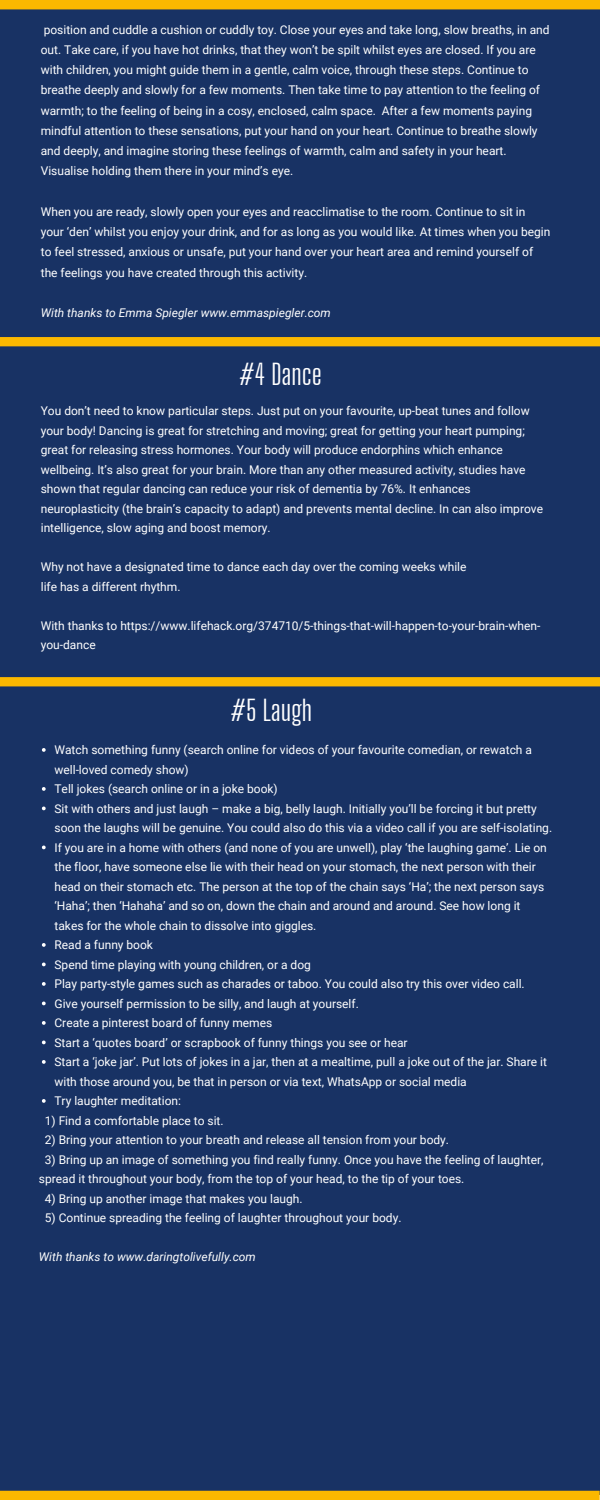
<style>
.page{position:relative;width:600px;height:1500px;background:#fff}
.page>*{position:absolute;margin:0;border:0;box-sizing:border-box;transform-origin:0 0}
.t1{font:28px "Big Shoulders Display";color:#fff}
.t2{font:12px/19.5px "Roboto";color:#fff}
.t3{font:italic 12px "Roboto";color:#fff}
</style>
<div class="page">
<div style="left:0;top:341px;width:600px;height:340px;background:#183264"></div>
<div style="left:0;top:681px;width:600px;height:814px;background:#183264"></div>
<div style="left:0;top:0;width:600px;height:341px;background:#183264"></div>
<svg style="left:0;top:677px;width:600px;height:9px;background:#f8b601"></svg>
<div style="left:0;top:1491px;width:600px;height:9px;background:#fbb800"></div>
<svg style="left:0;top:337px;width:600px;height:9px;background:#fab700"></svg>
<svg style="left:42px;top:748px;width:4px;height:4px"></svg>
<svg style="left:42px;top:787px;width:4px;height:4px"></svg>
<svg style="left:42px;top:807px;width:4px;height:3px"></svg>
<svg style="left:42px;top:846px;width:4px;height:3px"></svg>
<svg style="left:42px;top:943px;width:4px;height:4px"></svg>
<svg style="left:42px;top:963px;width:4px;height:3px"></svg>
<svg style="left:42px;top:982px;width:4px;height:4px"></svg>
<svg style="left:42px;top:1002px;width:4px;height:3px"></svg>
<svg style="left:42px;top:1021px;width:4px;height:4px"></svg>
<svg style="left:42px;top:1041px;width:4px;height:3px"></svg>
<svg style="left:42px;top:1060px;width:4px;height:4px"></svg>
<svg style="left:42px;top:1099px;width:4px;height:4px"></svg>
<div style="left:0;top:0;width:600px;height:9px;background:#fbb800"></div>
<p class="t2" style="left:41px;top:19px;width:510px;line-height:20.2px">position and cuddle a cushion or cuddly toy. Close your eyes and take long, slow breaths, in and out. Take care, if you have hot drinks, that they won’t be spilt whilst eyes are closed. If you are with children, you might guide them in a gentle, calm voice, through these steps. Continue to breathe deeply and slowly for a few moments. Then take time to pay attention to the feeling of warmth; to the feeling of being in a cosy, enclosed, calm space. After a few moments paying mindful attention to these sensations, put your hand on your heart. Continue to breathe slowly and deeply, and imagine storing these feelings of warmth, calm and safety in your heart.<br>Visualise holding them there in your mind’s eye.</p>
<p class="t2" style="left:41px;top:202px;width:511px;line-height:20.2px">When you are ready, slowly open your eyes and reacclimatise to the room. Continue to sit in your ‘den’ whilst you enjoy your drink, and for as long as you would like. At times when you begin to feel stressed, anxious or unsafe, put your hand over your heart area and remind yourself of the feelings you have created through this activity.</p>
<p class="t3" style="left:41px;top:306px;width:292px">With thanks to Emma Spiegler www.emmaspiegler.com</p>
<h1 class="t1" style="left:239px;top:357px;width:84px">#4 Dance</h1>
<p class="t2" style="left:41px;top:402px;width:504px">You don’t need to know particular steps. Just put on your favourite, up-beat tunes and follow your body! Dancing is great for stretching and moving; great for getting your heart pumping; great for releasing stress hormones. Your body will produce endorphins which enhance wellbeing. It’s also great for your brain. More than any other measured activity, studies have shown that regular dancing can reduce your risk of dementia by 76%. It enhances neuroplasticity (the brain’s capacity to adapt) and prevents mental decline. In can also improve intelligence, slow aging and boost memory.</p>
<p class="t2" style="left:41px;top:558px;width:427px">Why not have a designated time to dance each day over the coming weeks while life has a different rhythm.</p>
<p class="t2" style="left:41px;top:616px;width:501px">With thanks to https://www.lifehack.org/374710/5-things-that-will-happen-to-your-brain-when&shy;you-dance</p>
<h1 class="t1" style="left:231px;top:694px;width:83px">#5 Laugh</h1>
<p class="t2" style="left:55px;top:740px;width:499px">Watch something funny (search online for videos of your favourite comedian, or rewatch a well-loved comedy show)<br>Tell jokes (search online or in a joke book)<br>Sit with others and just laugh – make a big, belly laugh. Initially you’ll be forcing it but pretty soon the laughs will be genuine. You could also do this via a video call if you are self-isolating.<br>If you are in a home with others (and none of you are unwell), play ‘the laughing game’. Lie on the floor, have someone else lie with their head on your stomach, the next person with their head on their stomach etc. The person at the top of the chain says ‘Ha’; the next person says ‘Haha’; then ‘Hahaha’ and so on, down the chain and around and around. See how long it takes for the whole chain to dissolve into giggles.<br>Read a funny book<br>Spend time playing with young children, or a dog<br>Play party-style games such as charades or taboo. You could also try this over video call.<br>Give yourself permission to be silly, and laugh at yourself.<br>Create a pinterest board of funny memes<br>Start a ‘quotes board’ or scrapbook of funny things you see or hear<br>Start a ‘joke jar’. Put lots of jokes in a jar, then at a mealtime, pull a joke out of the jar. Share it with those around you, be that in person or via text, WhatsApp or social media<br>Try laughter meditation:</p>
<p class="t2" style="left:45px;top:1111px;width:180px">1) Find a comfortable place to sit.</p>
<p class="t2" style="left:45px;top:1130px;width:406px">2) Bring your attention to your breath and release all tension from your body.</p>
<p class="t2" style="left:39px;top:1150px;width:506px;text-indent:6px">3) Bring up an image of something you find really funny. Once you have the feeling of laughter, spread it throughout your body, from the top of your head, to the tip of your toes.</p>
<p class="t2" style="left:45px;top:1189px;width:259px">4) Bring up another image that makes you laugh.</p>
<p class="t2" style="left:45px;top:1208px;width:358px">5) Continue spreading the feeling of laughter throughout your body.</p>
<p class="t3" style="left:39px;top:1250px;width:218px">With thanks to www.daringtolivefully.com</p>
</div>
